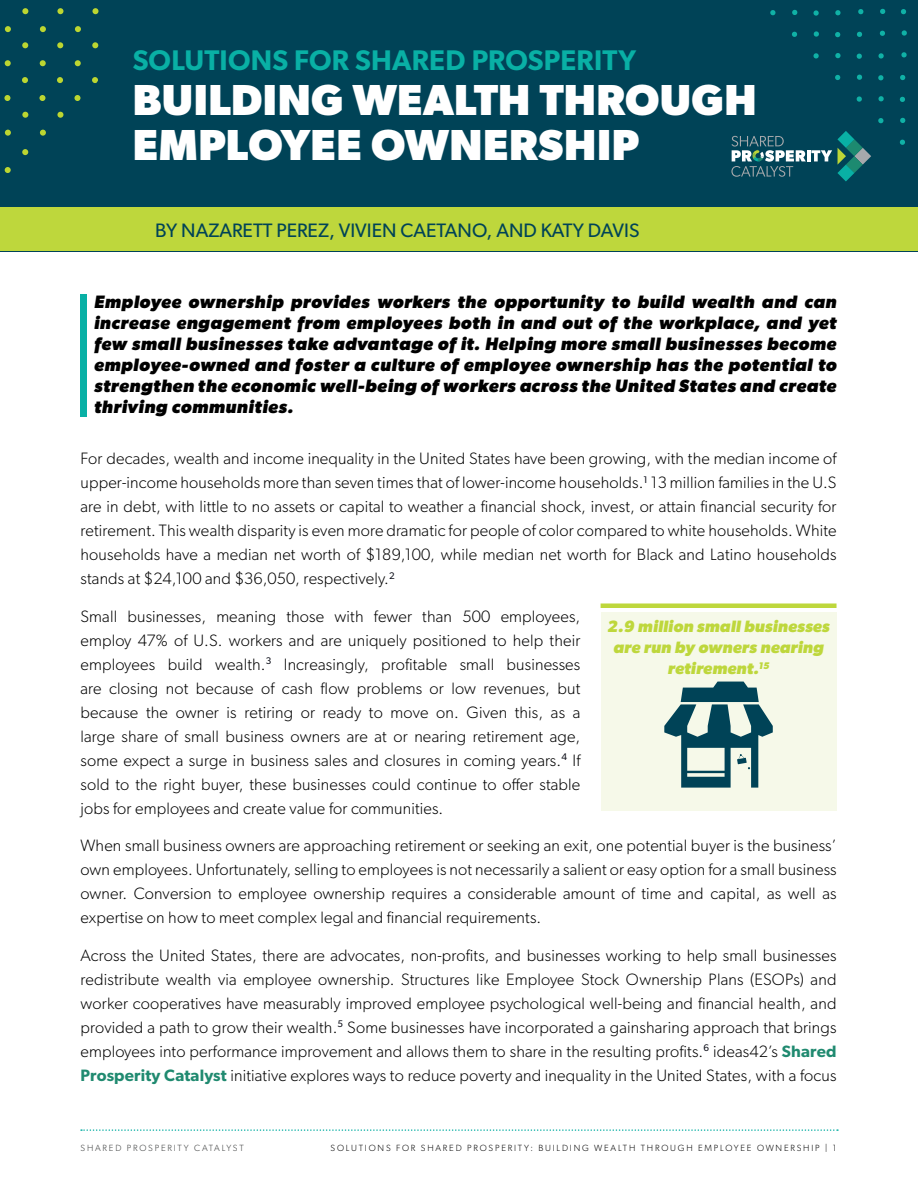
<style>
.page{position:relative;width:918px;height:1188px;background:#fff}
.page>*{position:absolute;margin:0;border:0;box-sizing:border-box;transform-origin:0 0}
.t1{font:700 43.5px/45px "Gibson";letter-spacing:.01em;color:#fff}
.t2{font:600 28.5px "Gibson";letter-spacing:.01em;color:#09b0a5}
.t3{font:19.5px "Gibson";color:#004357}
.t4{font:italic 700 18px/21px "Gibson";letter-spacing:.03em;color:#000;text-align:justify}
.t5{font:300 16.5px/24px "Gibson";letter-spacing:.01em;color:#000;text-align:justify}
.t6{font:italic 700 16.5px/21px "Gibson";letter-spacing:.01em;color:#bed73c;text-align:center}
.t7{font:300 9px "Gibson";letter-spacing:.2em;color:#000}
.t8{font:300 9px "Gibson";letter-spacing:.2em;color:#3c3e3e}
.s1{font-weight:600;color:#208a70}
</style>
<div class="page">
<svg style="left:81px;top:1129px;width:757px;height:2px"></svg>
<div style="left:81px;top:294px;width:6px;height:123px;background:#09b0a5"></div>
<div style="left:601px;top:612px;width:236px;height:199px;background:#f6f9e9"></div>
<div style="left:601px;top:603px;width:236px;height:5px;background:#bed73c"></div>
<svg style="left:664px;top:682px;width:109px;height:106px"></svg>
<div style="left:0;top:0;width:918px;height:251px;background:#004357"></div>
<svg style="left:22px;top:8px;width:6px;height:6px"></svg>
<svg style="left:57px;top:8px;width:6px;height:6px"></svg>
<svg style="left:92px;top:8px;width:6px;height:6px"></svg>
<svg style="left:40px;top:26px;width:6px;height:6px"></svg>
<svg style="left:5px;top:26px;width:6px;height:6px"></svg>
<svg style="left:75px;top:26px;width:6px;height:6px"></svg>
<svg style="left:22px;top:42px;width:6px;height:6px"></svg>
<svg style="left:57px;top:42px;width:6px;height:6px"></svg>
<svg style="left:92px;top:42px;width:6px;height:6px"></svg>
<svg style="left:40px;top:60px;width:6px;height:6px"></svg>
<svg style="left:5px;top:60px;width:6px;height:6px"></svg>
<svg style="left:75px;top:60px;width:6px;height:6px"></svg>
<svg style="left:57px;top:77px;width:6px;height:6px"></svg>
<svg style="left:22px;top:77px;width:6px;height:6px"></svg>
<svg style="left:92px;top:77px;width:6px;height:6px"></svg>
<svg style="left:4px;top:95px;width:6px;height:6px"></svg>
<div style="left:74px;top:95px;width:7px;height:6px;background:#bcd631;border-radius:50%"></div>
<svg style="left:39px;top:95px;width:6px;height:6px"></svg>
<svg style="left:22px;top:112px;width:6px;height:6px"></svg>
<svg style="left:57px;top:112px;width:6px;height:6px"></svg>
<svg style="left:40px;top:130px;width:6px;height:6px"></svg>
<svg style="left:5px;top:130px;width:6px;height:6px"></svg>
<svg style="left:22px;top:149px;width:6px;height:6px"></svg>
<svg style="left:5px;top:167px;width:6px;height:6px"></svg>
<svg style="left:901px;top:9px;width:5px;height:6px"></svg>
<svg style="left:880px;top:9px;width:6px;height:5px"></svg>
<svg style="left:901px;top:30px;width:6px;height:6px"></svg>
<svg style="left:858px;top:9px;width:6px;height:6px"></svg>
<svg style="left:880px;top:30px;width:5px;height:6px"></svg>
<svg style="left:901px;top:52px;width:6px;height:6px"></svg>
<svg style="left:835px;top:10px;width:6px;height:6px"></svg>
<svg style="left:857px;top:31px;width:5px;height:6px"></svg>
<svg style="left:878px;top:53px;width:6px;height:6px"></svg>
<svg style="left:900px;top:75px;width:6px;height:5px"></svg>
<svg style="left:813px;top:10px;width:6px;height:6px"></svg>
<svg style="left:835px;top:32px;width:6px;height:5px"></svg>
<svg style="left:856px;top:53px;width:6px;height:6px"></svg>
<svg style="left:878px;top:75px;width:6px;height:6px"></svg>
<svg style="left:900px;top:97px;width:5px;height:5px"></svg>
<svg style="left:792px;top:10px;width:6px;height:5px"></svg>
<svg style="left:813px;top:31px;width:6px;height:6px"></svg>
<svg style="left:835px;top:53px;width:6px;height:5px"></svg>
<svg style="left:857px;top:74px;width:5px;height:6px"></svg>
<svg style="left:878px;top:96px;width:6px;height:6px"></svg>
<svg style="left:900px;top:118px;width:6px;height:5px"></svg>
<svg style="left:770px;top:10px;width:6px;height:6px"></svg>
<svg style="left:792px;top:31px;width:5px;height:6px"></svg>
<svg style="left:813px;top:53px;width:6px;height:6px"></svg>
<svg style="left:835px;top:75px;width:6px;height:5px"></svg>
<svg style="left:856px;top:96px;width:6px;height:6px"></svg>
<svg style="left:878px;top:118px;width:6px;height:6px"></svg>
<svg style="left:900px;top:139px;width:5px;height:6px"></svg>
<svg style="left:731px;top:131px;width:140px;height:50px"></svg>
<div style="left:0;top:208px;width:918px;height:43px;background:#bed73c"></div>
<h2 class="t2" style="left:133px;top:43px;width:505px">SOLUTIONS FOR SHARED PROSPERITY</h2>
<h1 class="t1" style="left:133px;top:76px;width:625px">BUILDING WEALTH THROUGH<br>EMPLOYEE OWNERSHIP</h1>
<p class="t3" style="left:155px;top:219px;width:486px">BY NAZARETT PEREZ, VIVIEN CAETANO, AND KATY DAVIS</p>
<p class="t4" style="left:94px;top:291px;width:744px">Employee ownership provides workers the opportunity to build wealth and can increase engagement from employees both in and out of the workplace, and yet few small businesses take advantage of it. Helping more small businesses become employee-owned and foster a culture of employee ownership has the potential to strengthen the economic well-being of workers across the United States and create thriving communities.</p>
<p class="t5" style="left:81px;top:446px;width:758px">For decades, wealth and income inequality in the United States have been growing, with the median income of upper-income households more than seven times that of lower-income households.<sup>1</sup> 13 million families in the U.S are in debt, with little to no assets or capital to weather a financial shock, invest, or attain financial security for retirement. This wealth disparity is even more dramatic for people of color compared to white households. White households have a median net worth of $189,100, while median net worth for Black and Latino households stands at $24,100 and $36,050, respectively.<sup>2</sup></p>
<p class="t5" style="left:81px;top:604px;width:501px">Small businesses, meaning those with fewer than 500 employees, employ 47% of U.S. workers and are uniquely positioned to help their employees build wealth.<sup>3</sup> Increasingly, profitable small businesses are closing not because of cash flow problems or low revenues, but because the owner is retiring or ready to move on. Given this, as a large share of small business owners are at or nearing retirement age, some expect a surge in business sales and closures in coming years.<sup>4</sup> If sold to the right buyer, these businesses could continue to offer stable jobs for employees and create value for communities.</p>
<p class="t5" style="left:81px;top:833px;width:758px">When small business owners are approaching retirement or seeking an exit, one potential buyer is the business’ own employees. Unfortunately, selling to employees is not necessarily a salient or easy option for a small business owner. Conversion to employee ownership requires a considerable amount of time and capital, as well as expertise on how to meet complex legal and financial requirements.</p>
<p class="t5" style="left:81px;top:943px;width:758px">Across the United States, there are advocates, non-profits, and businesses working to help small businesses redistribute wealth via employee ownership. Structures like Employee Stock Ownership Plans (ESOPs) and worker cooperatives have measurably improved employee psychological well-being and financial health, and provided a path to grow their wealth.<sup>5</sup> Some businesses have incorporated a gainsharing approach that brings employees into performance improvement and allows them to share in the resulting profits.<sup>6</sup> ideas42’s <span class="s1">Shared Prosperity Catalyst</span> initiative explores ways to reduce poverty and inequality in the United States, with a focus</p>
<p class="t6" style="left:607px;top:616px;width:224px">2.9 million small businesses are run by owners nearing retirement.<sup>15</sup></p>
<p class="t8" style="left:81px;top:1142px;width:165px">SHARED PROSPERITY CATALYST</p>
<p class="t7" style="left:331px;top:1142px;width:507px">SOLUTIONS FOR SHARED PROSPERITY: BUILDING WEALTH THROUGH EMPLOYEE OWNERSHIP | 1</p>
</div>
